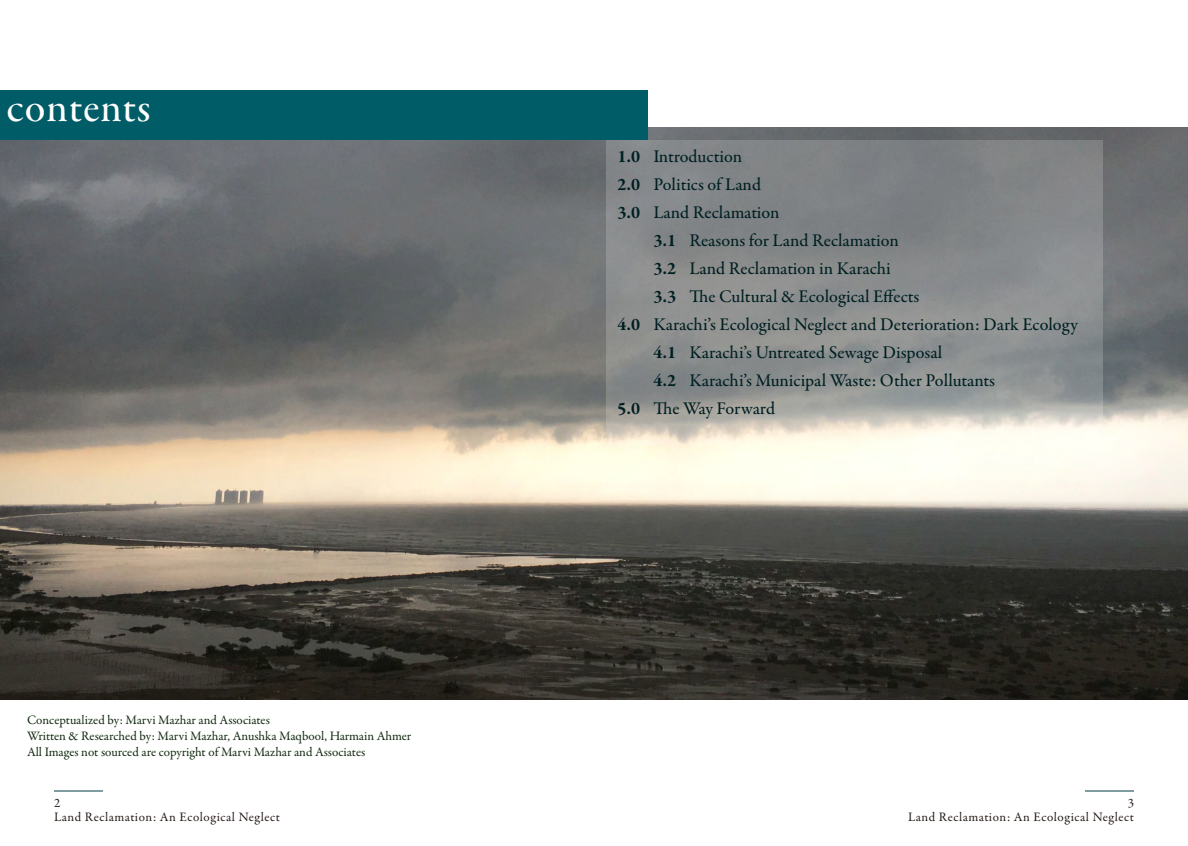
<style>
.page{position:relative;width:1188px;height:846px;background:#fff}
.page>*{position:absolute;margin:0;border:0;box-sizing:border-box;transform-origin:0 0}
.t1{font:43px "Garamond Premr Pro Med Subh";letter-spacing:.025em;color:#fff}
.body_paragraphs{font:500 18px "Garamond Premr Pro";color:#001f22}
.body_paragraphs-2{font:13px "Garamond Premr Pro";color:#0f280d}
.t2{font:13px/14px "Garamond Premr Pro";letter-spacing:.04em;color:#251a16}
.s1{font-weight:700}
</style>
<div class="page">
<img style="left:0;top:128px;width:1187px;height:572px">
<div style="left:0;top:90px;width:648px;height:49px;background:#005c66"></div>
<svg style="left:606px;top:140px;width:497px;height:306px;background:#939494"></svg>
<hr style="left:54px;top:790px;width:49px;height:2px;background:#003d44">
<hr style="left:1085px;top:790px;width:49px;height:2px;background:#003d44">
<p class="t1" style="left:6px;top:83px;width:146px">contents</p>
<p class="body_paragraphs" style="left:617px;top:146px;width:126px"><span class="s1">1.0</span> Introduction</p>
<p class="body_paragraphs" style="left:617px;top:174px;width:145px"><span class="s1">2.0</span> Politics of Land</p>
<p class="body_paragraphs" style="left:617px;top:202px;width:164px"><span class="s1">3.0</span> Land Reclamation</p>
<p class="body_paragraphs" style="left:653px;top:230px;width:247px"><span class="s1">3.1</span> Reasons for Land Reclamation</p>
<p class="body_paragraphs" style="left:653px;top:258px;width:239px"><span class="s1">3.2</span> Land Reclamation in Karachi</p>
<p class="body_paragraphs" style="left:653px;top:286px;width:268px"><span class="s1">3.3</span> The Cultural &amp; Ecological Effects</p>
<p class="body_paragraphs" style="left:617px;top:314px;width:462px"><span class="s1">4.0</span> Karachi’s Ecological Neglect and Deterioration: Dark Ecology</p>
<p class="body_paragraphs" style="left:653px;top:342px;width:290px"><span class="s1">4.1</span> Karachi’s Untreated Sewage Disposal</p>
<p class="body_paragraphs" style="left:653px;top:370px;width:343px"><span class="s1">4.2</span> Karachi’s Municipal Waste: Other Pollutants</p>
<p class="body_paragraphs" style="left:617px;top:398px;width:159px"><span class="s1">5.0</span> The Way Forward</p>
<p class="body_paragraphs-2" style="left:27px;top:712px;width:244px">Conceptualized by: Marvi Mazhar and Associates</p>
<p class="body_paragraphs-2" style="left:27px;top:728px;width:386px">Written &amp; Researched by: Marvi Mazhar, Anushka Maqbool, Harmain Ahmer</p>
<p class="body_paragraphs-2" style="left:27px;top:744px;width:340px">All Images not sourced are copyright of Marvi Mazhar and Associates</p>
<p class="t2" style="left:54px;top:796px;width:227px">2<br>Land Reclamation: An Ecological Neglect</p>
<p class="t2" style="left:908px;top:796px;width:227px;text-align:right">3<br>Land Reclamation: An Ecological Neglect</p>
</div>
